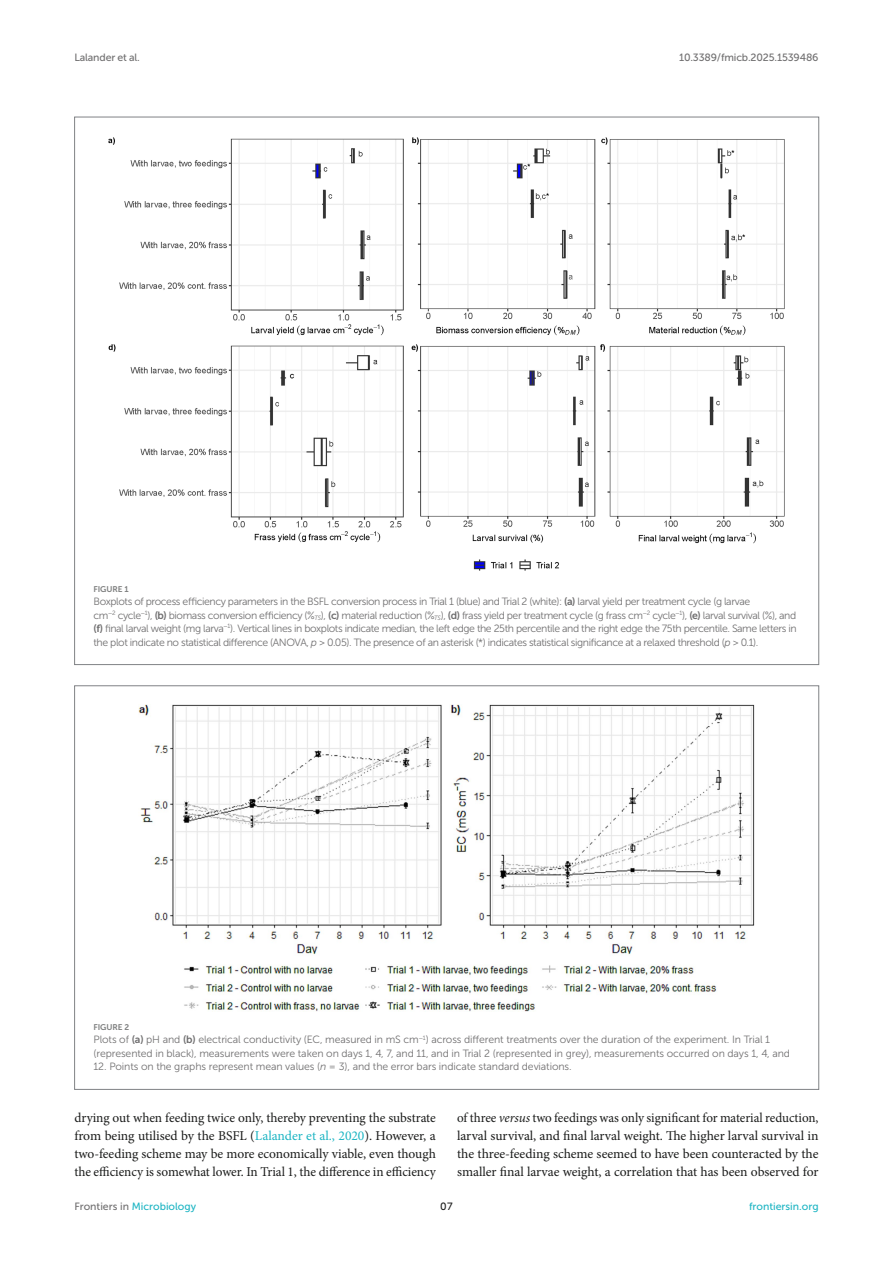
<style>
.page{position:relative;width:893px;height:1263px;background:#fff}
.page>*{position:absolute;margin:0;border:0;box-sizing:border-box;transform-origin:0 0}
.TEXT{font:13.5px/18px "Minion Pro";letter-spacing:-.005em;color:#1b1c1b;text-align:justify}
.FIG_LEG{font:10.5px/13.5px "Museo Sans 300";letter-spacing:-.04em;color:#706f70}
.FIG_LEG-2{font:10.5px/13.5px "Museo Sans 300";letter-spacing:-.01em;color:#706f70}
.t1{font:10.5px "Museo Sans 500";letter-spacing:-.015em;color:#706f70}
.t2{font:10.5px "Museo Sans 500";color:#1db5c3}
.t3{font:10.5px "Museo Sans 500";color:#1b1c1b}
.FIG_HD{font:8.25px "Museo Sans 700";letter-spacing:-.01em;color:#7e7f7f}
.s1{font-family:"Museo Sans 700"}
.s2{font-style:italic}
.s3{color:#1db5c3}
.s4{color:#706f70}
</style>
<div class="page">
<img style="left:108px;top:137px;width:677px;height:434px">
<img style="left:138px;top:705px;width:617px;height:306px">
<p class="t1" style="left:74px;top:51px;width:67px">Lalander et al.</p>
<p class="t1" style="left:679px;top:51px;width:141px">10.3389/fmicb.2025.1539486</p>
<p class="FIG_HD" style="left:94px;top:584px;width:37px">FIGURE 1</p>
<p class="FIG_LEG" style="left:94px;top:595px;width:705px">Boxplots of process efficiency parameters in the BSFL conversion process in Trial 1 (blue) and Trial 2 (white): <span class="s1">(a)</span> larval yield per treatment cycle (g larvae<br>cm<sup>−</sup><sup>2</sup> cycle<sup>−</sup><sup>1</sup>), <span class="s1">(b)</span> biomass conversion efficiency (%<sub>TS</sub>), <span class="s1">(c)</span> material reduction (%<sub>TS</sub>), <span class="s1">(d)</span> frass yield per treatment cycle (g frass cm<sup>−</sup><sup>2</sup> cycle<sup>−</sup><sup>1</sup>), <span class="s1">(e)</span> larval survival (%), and <span class="s1">(f)</span> final larval weight (mg larva<sup>−</sup><sup>1</sup>). Vertical lines in boxplots indicate median, the left edge the 25th percentile and the right edge the 75th percentile. Same letters in the plot indicate no statistical difference (ANOVA, <span class="s2">p</span> &gt; 0.05). The presence of an asterisk (*) indicates statistical significance at a relaxed threshold (<span class="s2">p</span> &gt; 0.1).</p>
<p class="FIG_HD" style="left:94px;top:1022px;width:37px">FIGURE 2</p>
<p class="FIG_LEG-2" style="left:94px;top:1033px;width:698px">Plots of <span class="s1">(a)</span> pH and <span class="s1">(b)</span> electrical conductivity (EC, measured in mS cm<sup>−</sup><sup>1</sup>) across different treatments over the duration of the experiment. In Trial 1 (represented in black), measurements were taken on days 1, 4, 7, and 11, and in Trial 2 (represented in grey), measurements occurred on days 1, 4, and</p>
<p class="FIG_LEG-2" style="left:94px;top:1060px;width:480px">12. Points on the graphs represent mean values (<span class="s2">n</span> = 3), and the error bars indicate standard deviations.</p>
<p class="TEXT" style="left:74px;top:1109px;width:363px">drying out when feeding twice only, thereby preventing the substrate from being utilised by the BSFL (<span class="s3">Lalander et al., 2020</span>). However, a two-feeding scheme may be more economically viable, even though the efficiency is somewhat lower. In Trial 1, the difference in efficiency</p>
<p class="TEXT" style="left:457px;top:1109px;width:363px">of three <span class="s2">versus</span> two feedings was only significant for material reduction, larval survival, and final larval weight. The higher larval survival in the three-feeding scheme seemed to have been counteracted by the smaller final larvae weight, a correlation that has been observed for</p>
<p class="t2" style="left:74px;top:1200px;width:123px"><span class="s4">Frontiers in</span> Microbiology</p>
<p class="t3" style="left:440px;top:1200px;width:14px">07</p>
<p class="t2" style="left:749px;top:1200px;width:71px">frontiersin.org</p>
</div>
